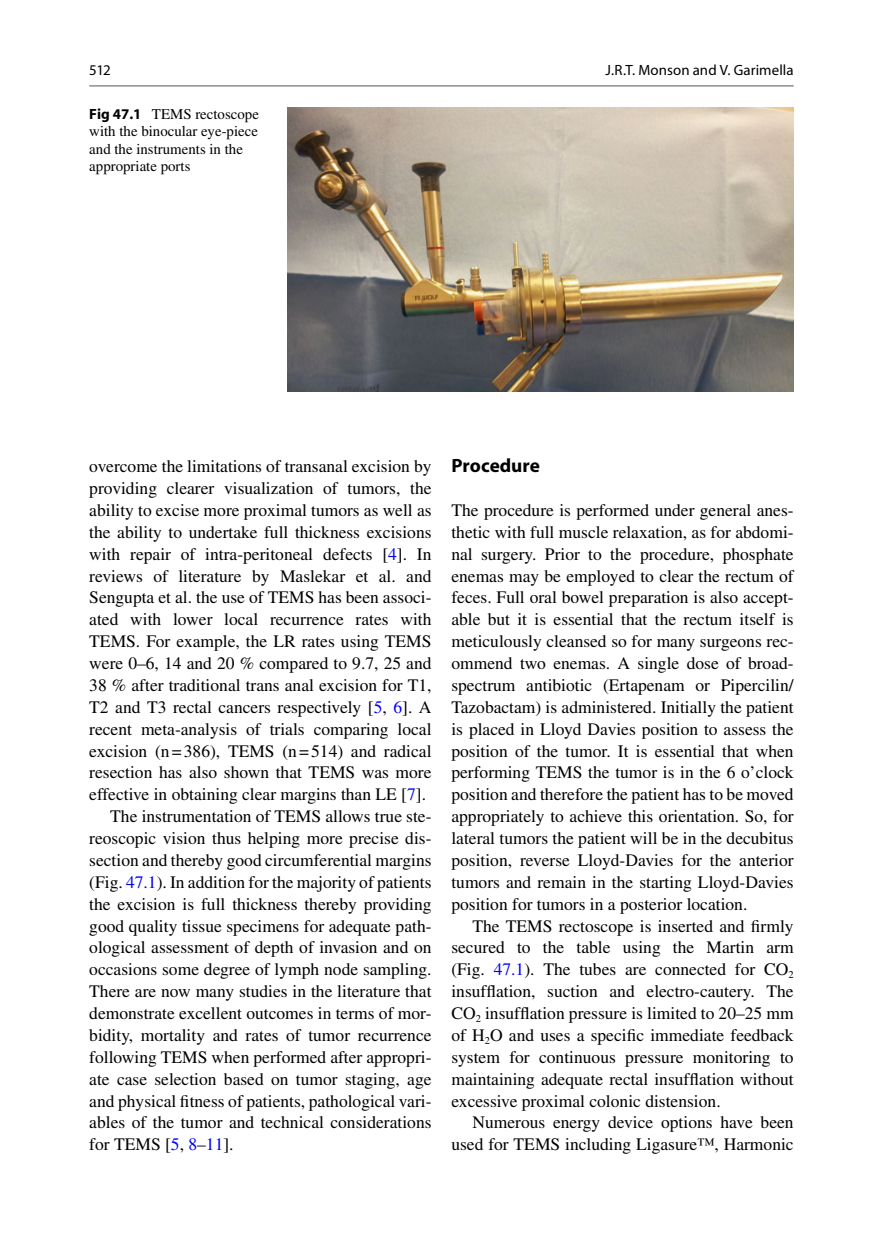
<style>
.page{position:relative;width:883px;height:1260px;background:#fff}
.page>*{position:absolute;margin:0;border:0;box-sizing:border-box;transform-origin:0 0}
.t1{font:700 19.25px "Tqwgfk Myriad";color:#000}
.t2{font:17.5px/21.9px "Jpsnhq Times";color:#000;text-align:justify}
.t3{font:14.88px/17.5px "Jpsnhq Times";color:#000}
.t4{font:14.88px "Wtnqcm Myriad";letter-spacing:.01em;color:#000}
.s1{font-family:"Tqwgfk Myriad";font-weight:700}
.s2{color:#0000fa}
</style>
<div class="page">
<img style="left:288px;top:107px;width:506px;height:284px">
<hr style="left:89px;top:85px;width:705px;height:2px;background:#9c9c9c">
<p class="t4" style="left:89px;top:64px;width:23px">512</p>
<p class="t3" style="left:89px;top:106px;width:171px"><span class="s1">Fig 47.1</span> TEMS rectoscope with the binocular eye-piece and the instruments in the appropriate ports</p>
<p class="t4" style="left:606px;top:64px;width:189px">J.R.T. Monson and V. Garimella</p>
<p class="t2" style="left:89px;top:457px;width:344px">overcome the limitations of transanal excision by</p>
<p class="t2" style="left:89px;top:479px;width:344px">providing clearer visualization of tumors, the</p>
<p class="t2" style="left:89px;top:501px;width:344px">ability to excise more proximal tumors as well as</p>
<p class="t2" style="left:89px;top:523px;width:344px">the ability to undertake full thickness excisions</p>
<p class="t2" style="left:89px;top:545px;width:344px">with repair of intra-peritoneal defects [ <span class="s2">4</span> ]. In</p>
<p class="t2" style="left:89px;top:566px;width:344px">reviews of literature by Maslekar et al. and</p>
<p class="t2" style="left:89px;top:588px;width:344px">Sengupta et al. the use of TEMS has been associ-</p>
<p class="t2" style="left:89px;top:610px;width:344px">ated with lower local recurrence rates with</p>
<p class="t2" style="left:89px;top:632px;width:344px">TEMS. For example, the LR rates using TEMS</p>
<p class="t2" style="left:89px;top:654px;width:344px">were 0–6, 14 and 20 % compared to 9.7, 25 and</p>
<p class="t2" style="left:89px;top:676px;width:344px">38 % after traditional trans anal excision for T1,</p>
<p class="t2" style="left:89px;top:698px;width:344px">T2 and T3 rectal cancers respectively [ <span class="s2">5</span> , <span class="s2">6</span> ]. A</p>
<p class="t2" style="left:89px;top:720px;width:344px">recent meta-analysis of trials comparing local</p>
<p class="t2" style="left:89px;top:741px;width:344px">excision (n = 386), TEMS (n = 514) and radical</p>
<p class="t2" style="left:89px;top:763px;width:344px">resection has also shown that TEMS was more</p>
<p class="t2" style="left:89px;top:785px;width:338px">effective in obtaining clear margins than LE [ <span class="s2">7</span> ].</p>
<p class="t2" style="left:110px;top:807px;width:323px">The instrumentation of TEMS allows true ste-</p>
<p class="t2" style="left:89px;top:829px;width:344px">reoscopic vision thus helping more precise dis-</p>
<p class="t2" style="left:89px;top:851px;width:344px">section and thereby good circumferential margins</p>
<p class="t2" style="left:89px;top:873px;width:344px">(Fig. <span class="s2">47.1</span> ). In addition for the majority of patients</p>
<p class="t2" style="left:89px;top:895px;width:344px">the excision is full thickness thereby providing</p>
<p class="t2" style="left:89px;top:916px;width:344px">good quality tissue specimens for adequate path-</p>
<p class="t2" style="left:89px;top:938px;width:344px">ological assessment of depth of invasion and on</p>
<p class="t2" style="left:89px;top:960px;width:344px">occasions some degree of lymph node sampling.</p>
<p class="t2" style="left:89px;top:982px;width:344px">There are now many studies in the literature that</p>
<p class="t2" style="left:89px;top:1004px;width:344px">demonstrate excellent outcomes in terms of mor-</p>
<p class="t2" style="left:89px;top:1026px;width:344px">bidity, mortality and rates of tumor recurrence</p>
<p class="t2" style="left:89px;top:1048px;width:344px">following TEMS when performed after appropri-</p>
<p class="t2" style="left:89px;top:1070px;width:344px">ate case selection based on tumor staging, age</p>
<p class="t2" style="left:89px;top:1091px;width:344px">and physical fitness of patients, pathological vari-</p>
<p class="t2" style="left:89px;top:1113px;width:344px">ables of the tumor and technical considerations</p>
<p class="t2" style="left:89px;top:1135px;width:146px">for TEMS [ <span class="s2">5</span> , <span class="s2">8</span> – <span class="s2">11</span> ].</p>
<p class="t1" style="left:451px;top:459px;width:90px">Procedure</p>
<p class="t2" style="left:451px;top:501px;width:344px">The procedure is performed under general anes&shy;thetic with full muscle relaxation, as for abdomi&shy;nal surgery. Prior to the procedure, phosphate enemas may be employed to clear the rectum of feces. Full oral bowel preparation is also accept&shy;able but it is essential that the rectum itself is meticulously cleansed so for many surgeons rec&shy;ommend two enemas. A single dose of broad&shy;spectrum antibiotic (Ertapenam or Pipercilin/ Tazobactam) is administered. Initially the patient is placed in Lloyd Davies position to assess the position of the tumor. It is essential that when performing TEMS the tumor is in the 6 o’clock position and therefore the patient has to be moved appropriately to achieve this orientation. So, for lateral tumors the patient will be in the decubitus position, reverse Lloyd-Davies for the anterior tumors and remain in the starting Lloyd-Davies position for tumors in a posterior location.</p>
<p class="t2" style="left:451px;top:916px;width:344px;text-indent:21px">The TEMS rectoscope is inserted and firmly secured to the table using the Martin arm (Fig. <span class="s2">47.1</span> ). The tubes are connected for CO <sub>2 </sub>insufflation, suction and electro-cautery. The CO <sub>2</sub> insufflation pressure is limited to 20–25 mm of H <sub>2</sub> O and uses a specific immediate feedback system for continuous pressure monitoring to maintaining adequate rectal insufflation without excessive proximal colonic distension.</p>
<p class="t2" style="left:451px;top:1113px;width:344px;text-align:right">Numerous energy device options have been used for TEMS including Ligasure™, Harmonic</p>
</div>
